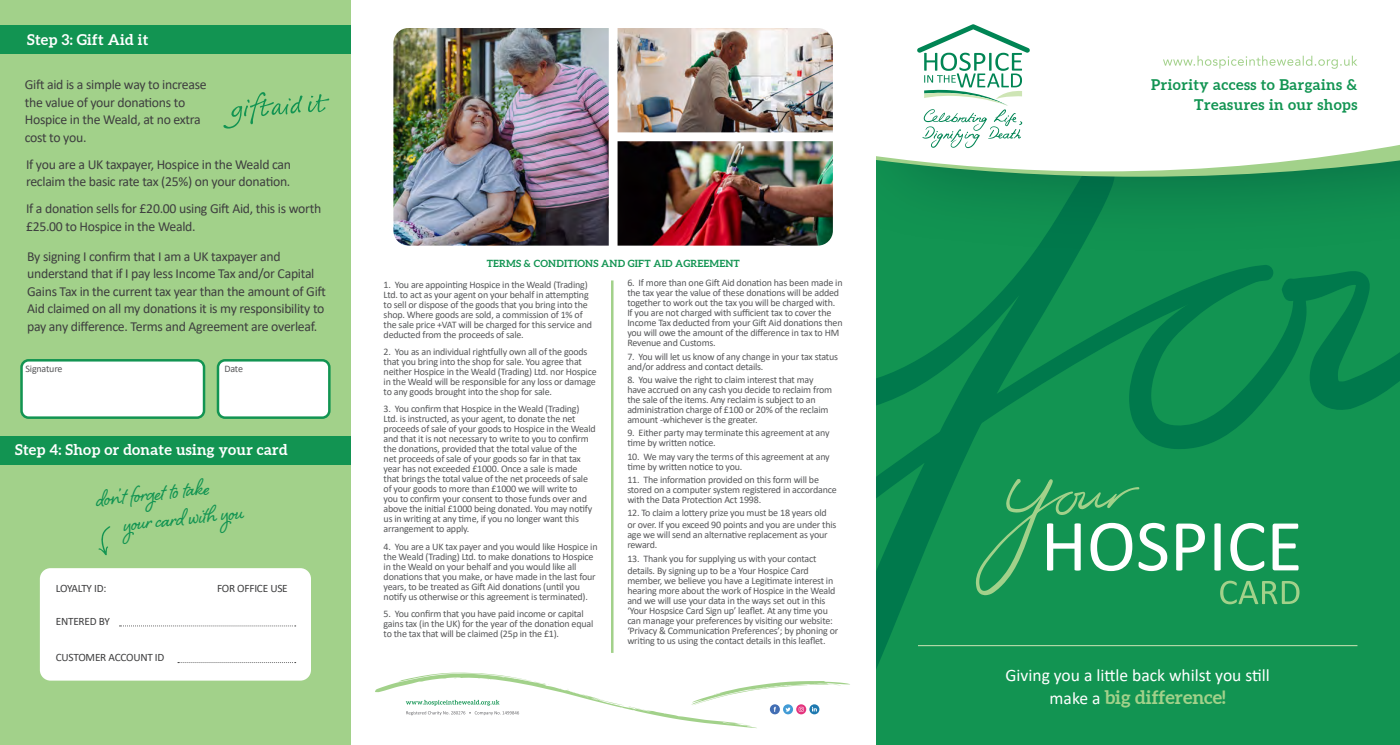
<style>
.page{position:relative;width:1400px;height:745px;background:#fff}
.page>*{position:absolute;margin:0;border:0;box-sizing:border-box;transform-origin:0 0}
.t1{font:28.75px/27.5px "Shelby";color:#129452}
.t2{font:700 18.75px "Aleo";color:#a2d18a}
.t3{font:17.5px "Calibri";color:#fff}
.t4{font:700 15px "Aleo";letter-spacing:.02em;color:#fff}
.t5{font:700 15px/20px "Aleo";letter-spacing:.03em;color:#129452;text-align:right}
.t6{font:13.75px/17.5px "Calibri";letter-spacing:-.02em;color:#3e3e3f}
.t7{font:11.25px "Calibri";letter-spacing:-.02em;color:#3e3e3f}
.t8{font:11.25px "Calibri";letter-spacing:-.04em;color:#3e3e3f}
.t9{font:10px/10px "Calibri";letter-spacing:-.02em;color:#57585a}
.t10{font:700 10px "Aleo";letter-spacing:.02em;color:#129452}
.s1{font-family:"Calibri";font-weight:400;font-size:17.5px;color:#fff}
</style>
<div class="page">
<div style="left:0;top:0;width:351px;height:744px;background:#a2d18a"></div>
<div style="left:875px;top:0;width:525px;height:744px;background:#129452"></div>
<svg style="left:875px;top:255px;width:398px;height:489px"></svg>
<svg style="left:1128px;top:270px;width:272px;height:179px"></svg>
<div style="left:828px;top:0;width:572px;height:255px;background:#014f3c;opacity:.6"></div>
<svg style="left:875px;top:171px;width:525px;height:6px;background:#459f63"></svg>
<div style="left:40px;top:567px;width:271px;height:113px;background:#fff;border-radius:11px"></div>
<svg style="left:119px;top:625px;width:177px;height:1px"></svg>
<div style="left:875px;top:0;width:525px;height:171px;background:#fff"></div>
<div style="left:351px;top:0;width:524px;height:744px;background:#fff"></div>
<hr style="left:918px;top:645px;width:439px;height:1px;background:#cee5b5">
<svg style="left:98px;top:526px;width:12px;height:29px"></svg>
<hr style="left:611px;top:280px;width:2px;height:372px;background:#a2d18a">
<svg style="left:1163px;top:56px;width:194px;height:13px;background:#eef6ea"></svg>
<img style="left:393px;top:28px;width:216px;height:217px">
<img style="left:617px;top:28px;width:216px;height:104px">
<img style="left:617px;top:141px;width:216px;height:104px">
<svg style="left:1220px;top:580px;width:79px;height:24px"></svg>
<svg style="left:976px;top:478px;width:191px;height:117px"></svg>
<svg style="left:1176px;top:523px;width:29px;height:47px"></svg>
<svg style="left:1214px;top:523px;width:6px;height:47px"></svg>
<svg style="left:1230px;top:522px;width:34px;height:48px"></svg>
<svg style="left:1272px;top:523px;width:26px;height:47px"></svg>
<div style="left:0;top:26px;width:351px;height:28px;background:#129452"></div>
<svg style="left:223px;top:92px;width:106px;height:36px"></svg>
<div style="left:22px;top:360px;width:182px;height:57px;background:#fff;border-radius:7px"></div>
<div style="left:20px;top:359px;width:185px;height:59px;border:2px solid #129452;border-radius:7px"></div>
<div style="left:218px;top:360px;width:111px;height:57px;background:#fff;border-radius:7px"></div>
<div style="left:217px;top:359px;width:114px;height:59px;border:2px solid #129452;border-radius:7px"></div>
<div style="left:0;top:435px;width:351px;height:29px;background:#129452"></div>
<svg style="left:917px;top:24px;width:113px;height:124px;background:#d4eae1"></svg>
<svg style="left:375px;top:672px;width:475px;height:56px"></svg>
<p class="t4" style="left:27px;top:31px;width:123px">Step 3: Gift Aid it</p>
<p class="t6" style="left:25px;top:75px;width:183px">Gift aid is a simple way to increase the value of your donations to<br>Hospice in the Weald, at no extra cost to you.</p>
<p class="t6" style="left:26px;top:155px;width:267px">If you are a UK taxpayer, Hospice in the Weald can reclaim the basic rate tax (25%) on your donation.</p>
<p class="t6" style="left:26px;top:199px;width:297px">If a donation sells for £20.00 using Gift Aid, this is worth £25.00 to Hospice in the Weald.</p>
<p class="t6" style="left:27px;top:247px;width:300px">By signing I confirm that I am a UK taxpayer and understand that if I pay less Income Tax and/or Capital Gains Tax in the current tax year than the amount of Gift Aid claimed on all my donations it is my responsibility to pay any difference. Terms and Agreement are overleaf.</p>
<p class="t9" style="left:26px;top:363px;width:38px">Signature</p>
<p class="t9" style="left:224px;top:363px;width:20px">Date</p>
<p class="t4" style="left:15px;top:440px;width:274px">Step 4: Shop or donate using your card</p>
<p class="t1" style="left:118px;top:479px;width:123px;text-indent:-24px;rotate:-6deg">don’t forget to take your card with you</p>
<p class="t8" style="left:56px;top:579px;width:52px">LOYALTY ID:</p>
<p class="t7" style="left:217px;top:579px;width:72px">FOR OFFICE USE</p>
<p class="t7" style="left:56px;top:612px;width:56px">ENTERED BY</p>
<p class="t7" style="left:56px;top:649px;width:110px">CUSTOMER ACCOUNT ID</p>
<p class="t10" style="left:487px;top:257px;width:255px">TERMS &amp; CONDITIONS AND GIFT AID AGREEMENT</p>
<p class="t9" style="left:627px;top:277px;width:217px">6. If more than one Gift Aid donation has been made in the tax year the value of these donations will be added together to work out the tax you will be charged with.<br>If you are not charged with sufficient tax to cover the Income Tax deducted from your Gift Aid donations then you will owe the amount of the difference in tax to HM Revenue and Customs.</p>
<p class="t9" style="left:627px;top:351px;width:212px">7. You will let us know of any change in your tax status and/or address and contact details.</p>
<p class="t9" style="left:627px;top:374px;width:206px">8. You waive the right to claim interest that may have accrued on any cash you decide to reclaim from the sale of the items. Any reclaim is subject to an administration charge of £100 or 20% of the reclaim amount -whichever is the greater.</p>
<p class="t9" style="left:627px;top:427px;width:204px">9. Either party may terminate this agreement at any time by written notice.</p>
<p class="t9" style="left:627px;top:451px;width:204px">10. We may vary the terms of this agreement at any time by written notice to you.</p>
<p class="t9" style="left:627px;top:474px;width:211px">11. The information provided on this form will be stored on a computer system registered in accordance with the Data Protection Act 1998.</p>
<p class="t9" style="left:627px;top:505px;width:211px;line-height:12.5px">12. To claim a lottery prize you must be 18 years old or over. If you exceed 90 points and you are under this</p>
<p class="t9" style="left:627px;top:529px;width:202px">age we will send an alternative replacement as your reward.</p>
<p class="t9" style="left:627px;top:551px;width:191px;line-height:12px">13. Thank you for supplying us with your contact details. By signing up to be a Your Hospice Card</p>
<p class="t9" style="left:627px;top:574px;width:212px">member, we believe you have a Legitimate interest in hearing more about the work of Hospice in the Weald and we will use your data in the ways set out in this ‘Your Hospsice Card Sign up’ leaflet. At any time you can manage your preferences by visiting our website: ‘Privacy &amp; Communication Preferences’; by phoning or writing to us using the contact details in this leaflet.</p>
<p class="t9" style="left:384px;top:279px;width:210px">1. You are appointing Hospice in the Weald (Trading)<br>Ltd. to act as your agent on your behalf in attempting to sell or dispose of the goods that you bring into the shop. Where goods are sold, a commission of 1% of the sale price +VAT will be charged for this service and deducted from the proceeds of sale.</p>
<p class="t9" style="left:384px;top:346px;width:215px">2. You as an individual rightfully own all of the goods that you bring into the shop for sale. You agree that neither Hospice in the Weald (Trading) Ltd. nor Hospice in the Weald will be responsible for any loss or damage to any goods brought into the shop for sale.</p>
<p class="t9" style="left:384px;top:403px;width:214px">3. You confirm that Hospice in the Weald (Trading)<br>Ltd. is instructed, as your agent, to donate the net proceeds of sale of your goods to Hospice in the Weald and that it is not necessary to write to you to confirm the donations, provided that the total value of the<br>net proceeds of sale of your goods so far in that tax year has not exceeded £1000. Once a sale is made that brings the total value of the net proceeds of sale of your goods to more than £1000 we will write to<br>you to confirm your consent to those funds over and above the initial £1000 being donated. You may notify us in writing at any time, if you no longer want this arrangement to apply.</p>
<p class="t9" style="left:384px;top:540px;width:215px">4. You are a UK tax payer and you would like Hospice in the Weald (Trading) Ltd. to make donations to Hospice in the Weald on your behalf and you would like all donations that you make, or have made in the last four years, to be treated as Gift Aid donations (until you notify us otherwise or this agreement is terminated).</p>
<p class="t9" style="left:384px;top:607px;width:211px">5. You confirm that you have paid income or capital gains tax (in the UK) for the year of the donation equal to the tax that will be claimed (25p in the £1).</p>
<p class="t5" style="left:1151px;top:75px;width:208px">Priority access to Bargains &amp;<br>Treasures in our shops</p>
<p class="t3" style="left:1005px;top:663px;width:266px">Giving you a little back whilst you still</p>
<p class="t2" style="left:1049px;top:685px;width:178px"><span class="s1">make a</span> big difference!</p>
</div>
